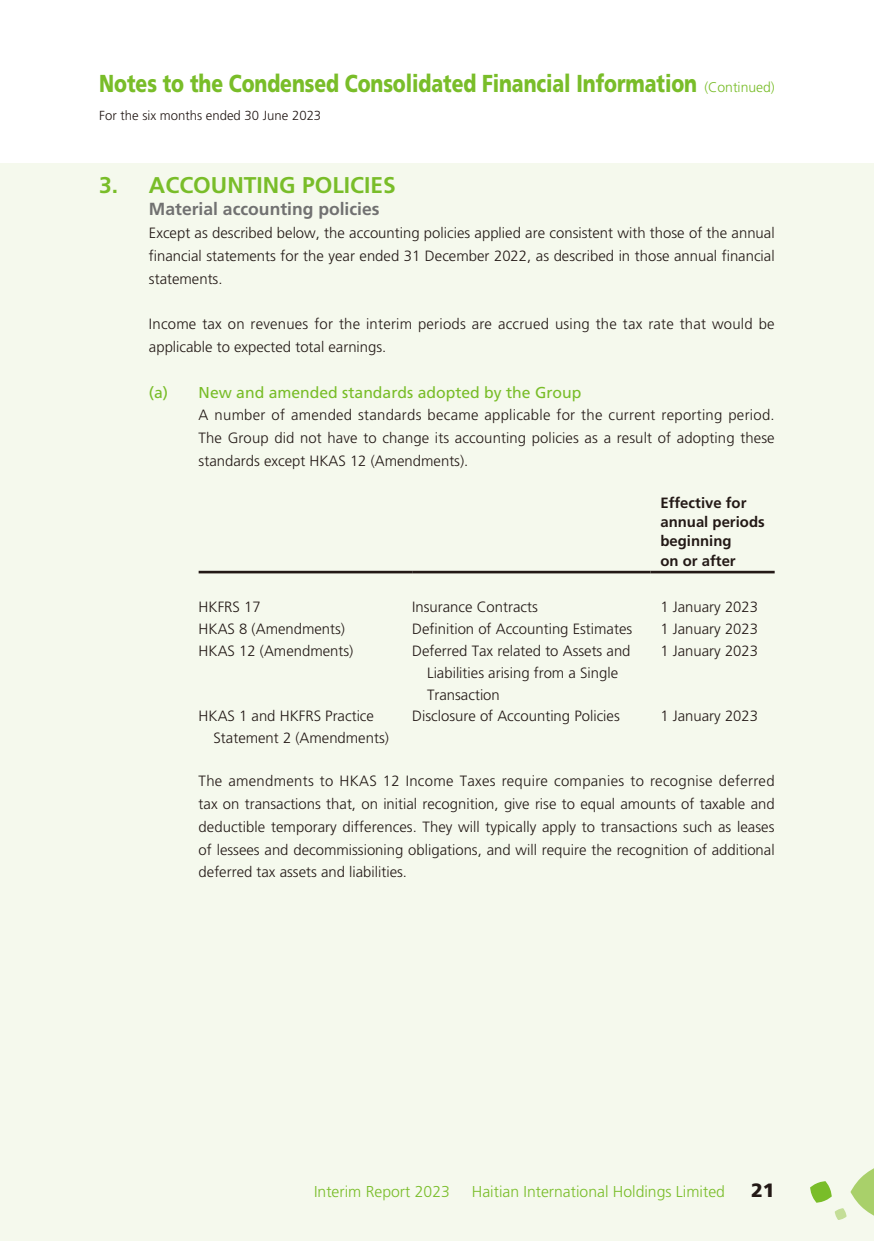
<style>
.page{position:relative;width:874px;height:1241px;background:#fff}
.page>*{position:absolute;margin:0;border:0;box-sizing:border-box;transform-origin:0 0}
.t1{font:900 24.5px "Frutiger LT Std";letter-spacing:-.005em;color:#79bd29;scale:.79 1}
.t2{font:700 22.75px "Frutiger LT Std";color:#79bd29}
.t3{font:900 19.25px "Frutiger LT Std";color:#231916}
.t4{font:700 17.5px "Frutiger LT Std";color:#717171}
.t5{font:300 15.75px "Frutiger LT Std";color:#79bd29}
.t6{font:15.75px "Frutiger LT Std";color:#79bd29}
.t7{font:300 14.88px/22.8px "Frutiger LT Std";color:#231916;text-align:justify}
.t8{font:700 14.88px/19.2px "Frutiger LT Std";color:#231916}
.t9{font:300 13.12px "Frutiger LT Std";color:#231916}
.s1{font-weight:300;font-size:14px}
</style>
<div class="page">
<div style="left:0;top:164px;width:873px;height:1076px;background:#f5f9ed"></div>
<svg style="left:810px;top:1169px;width:63px;height:50px"></svg>
<hr style="left:198px;top:570px;width:214px;height:3px;background:#231916">
<hr style="left:412px;top:570px;width:238px;height:3px;background:#231916">
<hr style="left:650px;top:570px;width:124px;height:3px;background:#231916">
<h1 class="t1" style="left:99px;top:72px;width:855px">Notes to the Condensed Consolidated Financial Information <span class="s1">(Continued)</span></h1>
<p class="t9" style="left:99px;top:109px;width:223px">For the six months ended 30 June 2023</p>
<h2 class="t2" style="left:99px;top:174px;width:298px">3. ACCOUNTING POLICIES</h2>
<p class="t4" style="left:149px;top:201px;width:232px">Material accounting policies</p>
<p class="t7" style="left:149px;top:222px;width:627px">Except as described below, the accounting policies applied are consistent with those of the annual financial statements for the year ended 31 December 2022, as described in those annual financial statements.</p>
<p class="t7" style="left:149px;top:313px;width:627px">Income tax on revenues for the interim periods are accrued using the tax rate that would be applicable to expected total earnings.</p>
<p class="t6" style="left:149px;top:384px;width:434px">(a) New and amended standards adopted by the Group</p>
<p class="t7" style="left:198px;top:404px;width:577px">A number of amended standards became applicable for the current reporting period.<br>The Group did not have to change its accounting policies as a result of adopting these standards except HKAS 12 (Amendments).</p>
<p class="t8" style="left:660px;top:493px;width:106px">Effective for annual periods beginning<br>on or after</p>
<p class="t7" style="left:198px;top:596px;width:63px">HKFRS 17</p>
<p class="t7" style="left:412px;top:596px;width:127px">Insurance Contracts</p>
<p class="t7" style="left:660px;top:596px;width:99px">1 January 2023</p>
<p class="t7" style="left:198px;top:618px;width:148px">HKAS 8 (Amendments)</p>
<p class="t7" style="left:412px;top:618px;width:221px">Definition of Accounting Estimates</p>
<p class="t7" style="left:660px;top:618px;width:99px">1 January 2023</p>
<p class="t7" style="left:198px;top:640px;width:156px">HKAS 12 (Amendments)</p>
<p class="t7" style="left:427px;top:640px;width:205px;line-height:21.9px;text-align:left;text-indent:-15px">Deferred Tax related to Assets and<br>Liabilities arising from a Single<br>Transaction</p>
<p class="t7" style="left:660px;top:640px;width:99px">1 January 2023</p>
<p class="t7" style="left:213px;top:706px;width:177px;line-height:21.9px;text-indent:-15px">HKAS 1 and HKFRS Practice<br>Statement 2 (Amendments)</p>
<p class="t7" style="left:412px;top:705px;width:209px">Disclosure of Accounting Policies</p>
<p class="t7" style="left:660px;top:705px;width:99px">1 January 2023</p>
<p class="t7" style="left:198px;top:770px;width:577px">The amendments to HKAS 12 Income Taxes require companies to recognise deferred tax on transactions that, on initial recognition, give rise to equal amounts of taxable and deductible temporary differences. They will typically apply to transactions such as leases of lessees and decommissioning obligations, and will require the recognition of additional deferred tax assets and liabilities.</p>
<p class="t5" style="left:314px;top:1183px;width:137px">Interim Report 2023</p>
<p class="t5" style="left:471px;top:1183px;width:254px">Haitian International Holdings Limited</p>
<p class="t3" style="left:750px;top:1181px;width:25px">21</p>
</div>
